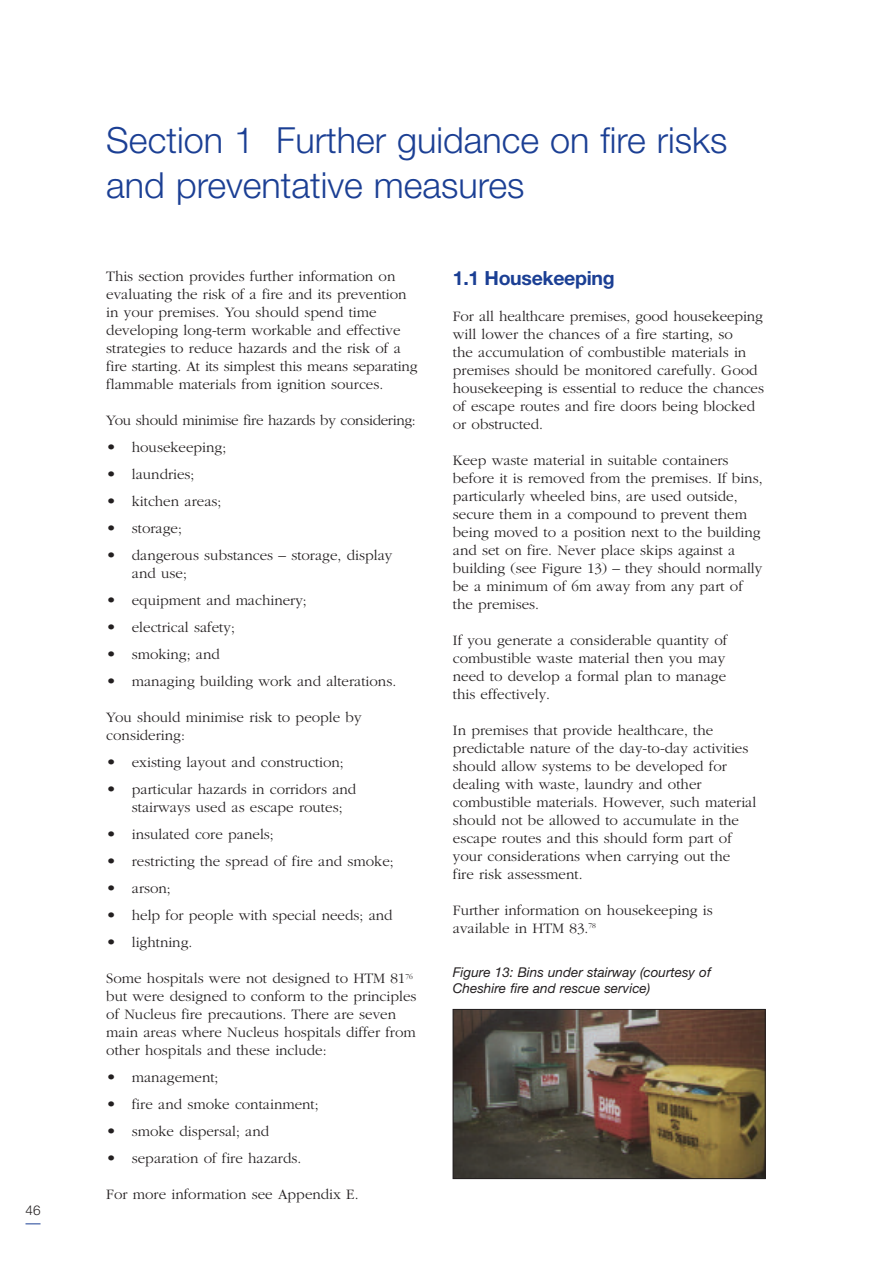
<style>
.page{position:relative;width:893px;height:1263px;background:#fff}
.page>*{position:absolute;margin:0;border:0;box-sizing:border-box;transform-origin:0 0}
.t1{font:300 36px/45px "Helvetica Neue";color:#1b3f94}
.t2{font:700 19.5px "Helvetica Neue";letter-spacing:-.015em;color:#1b3f94}
.t3{font:300 15px/18px "Garamond";color:#231f20}
.t4{font:300 15px "Garamond";letter-spacing:-.02em;color:#231f20}
.t5{font:italic 13.5px/16.5px "Helvetica Neue";color:#231f20}
.t6{font:300 13.5px "Helvetica Neue";color:#231f20}
.s1{font-size:16.5px}
</style>
<div class="page">
<svg style="left:26px;top:1223px;width:15px;height:1px"></svg>
<img style="left:455px;top:1011px;width:308px;height:166px">
<div style="left:453px;top:1009px;width:312px;height:170px;border:1px solid #231f20"></div>
<p class="t6" style="left:26px;top:1205px;width:17px">46</p>
<h1 class="t1" style="left:106px;top:121px;width:623px">Section 1 Further guidance on fire risks and preventative measures</h1>
<p class="t3" style="left:106px;top:267px;width:313px">This section provides further information on evaluating the risk of a fire and its prevention in your premises. You should spend time developing long-term workable and effective strategies to reduce hazards and the risk of a fire starting. At its simplest this means separating flammable materials from ignition sources.</p>
<p class="t4" style="left:106px;top:411px;width:311px">You should minimise fire hazards by considering:</p>
<p class="t3" style="left:106px;top:438px;width:122px"><span class="s1">•</span> housekeeping;</p>
<p class="t3" style="left:106px;top:465px;width:90px"><span class="s1">•</span> laundries;</p>
<p class="t3" style="left:106px;top:492px;width:117px"><span class="s1">•</span> kitchen areas;</p>
<p class="t3" style="left:106px;top:519px;width:77px"><span class="s1">•</span> storage;</p>
<p class="t3" style="left:132px;top:546px;width:262px;text-indent:-26px"><span class="s1">•</span> dangerous substances – storage, display and use;</p>
<p class="t3" style="left:106px;top:591px;width:202px"><span class="s1">•</span> equipment and machinery;</p>
<p class="t3" style="left:106px;top:618px;width:130px"><span class="s1">•</span> electrical safety;</p>
<p class="t3" style="left:106px;top:645px;width:115px"><span class="s1">•</span> smoking; and</p>
<p class="t3" style="left:106px;top:672px;width:291px"><span class="s1">•</span> managing building work and alterations.</p>
<p class="t3" style="left:106px;top:708px;width:257px">You should minimise risk to people by considering:</p>
<p class="t3" style="left:106px;top:753px;width:239px"><span class="s1">•</span> existing layout and construction;</p>
<p class="t3" style="left:132px;top:780px;width:226px;text-indent:-26px"><span class="s1">•</span> particular hazards in corridors and stairways used as escape routes;</p>
<p class="t3" style="left:106px;top:825px;width:169px"><span class="s1">•</span> insulated core panels;</p>
<p class="t3" style="left:106px;top:852px;width:289px"><span class="s1">•</span> restricting the spread of fire and smoke;</p>
<p class="t3" style="left:106px;top:879px;width:66px"><span class="s1">•</span> arson;</p>
<p class="t3" style="left:106px;top:906px;width:288px"><span class="s1">•</span> help for people with special needs; and</p>
<p class="t3" style="left:106px;top:933px;width:88px"><span class="s1">•</span> lightning.</p>
<p class="t3" style="left:106px;top:969px;width:312px">Some hospitals were not designed to HTM 81<sup>76 </sup>but were designed to conform to the principles of Nucleus fire precautions. There are seven main areas where Nucleus hospitals differ from other hospitals and these include:</p>
<p class="t3" style="left:106px;top:1068px;width:114px"><span class="s1">•</span> management;</p>
<p class="t3" style="left:106px;top:1095px;width:214px"><span class="s1">•</span> fire and smoke containment;</p>
<p class="t3" style="left:106px;top:1122px;width:164px"><span class="s1">•</span> smoke dispersal; and</p>
<p class="t3" style="left:106px;top:1149px;width:196px"><span class="s1">•</span> separation of fire hazards.</p>
<p class="t3" style="left:106px;top:1185px;width:254px">For more information see Appendix E.</p>
<h2 class="t2" style="left:453px;top:271px;width:163px">1.1 Housekeeping</h2>
<p class="t3" style="left:453px;top:306px;width:313px">For all healthcare premises, good housekeeping will lower the chances of a fire starting, so<br>the accumulation of combustible materials in premises should be monitored carefully. Good housekeeping is essential to reduce the chances of escape routes and fire doors being blocked or obstructed.</p>
<p class="t3" style="left:453px;top:450px;width:311px">Keep waste material in suitable containers before it is removed from the premises. If bins, particularly wheeled bins, are used outside, secure them in a compound to prevent them being moved to a position next to the building and set on fire. Never place skips against a building (see Figure 13) – they should normally be a minimum of 6m away from any part of the premises.</p>
<p class="t3" style="left:453px;top:630px;width:276px">If you generate a considerable quantity of combustible waste material then you may need to develop a formal plan to manage this effectively.</p>
<p class="t3" style="left:453px;top:720px;width:305px">In premises that provide healthcare, the predictable nature of the day-to-day activities should allow systems to be developed for dealing with waste, laundry and other combustible materials. However, such material should not be allowed to accumulate in the escape routes and this should form part of your considerations when carrying out the<br>fire risk assessment.</p>
<p class="t3" style="left:453px;top:900px;width:261px">Further information on housekeeping is available in HTM 83.<sup>78</sup></p>
<p class="t5" style="left:453px;top:965px;width:260px">Figure 13: Bins under stairway (courtesy of<br>Cheshire fire and rescue service)</p>
</div>
